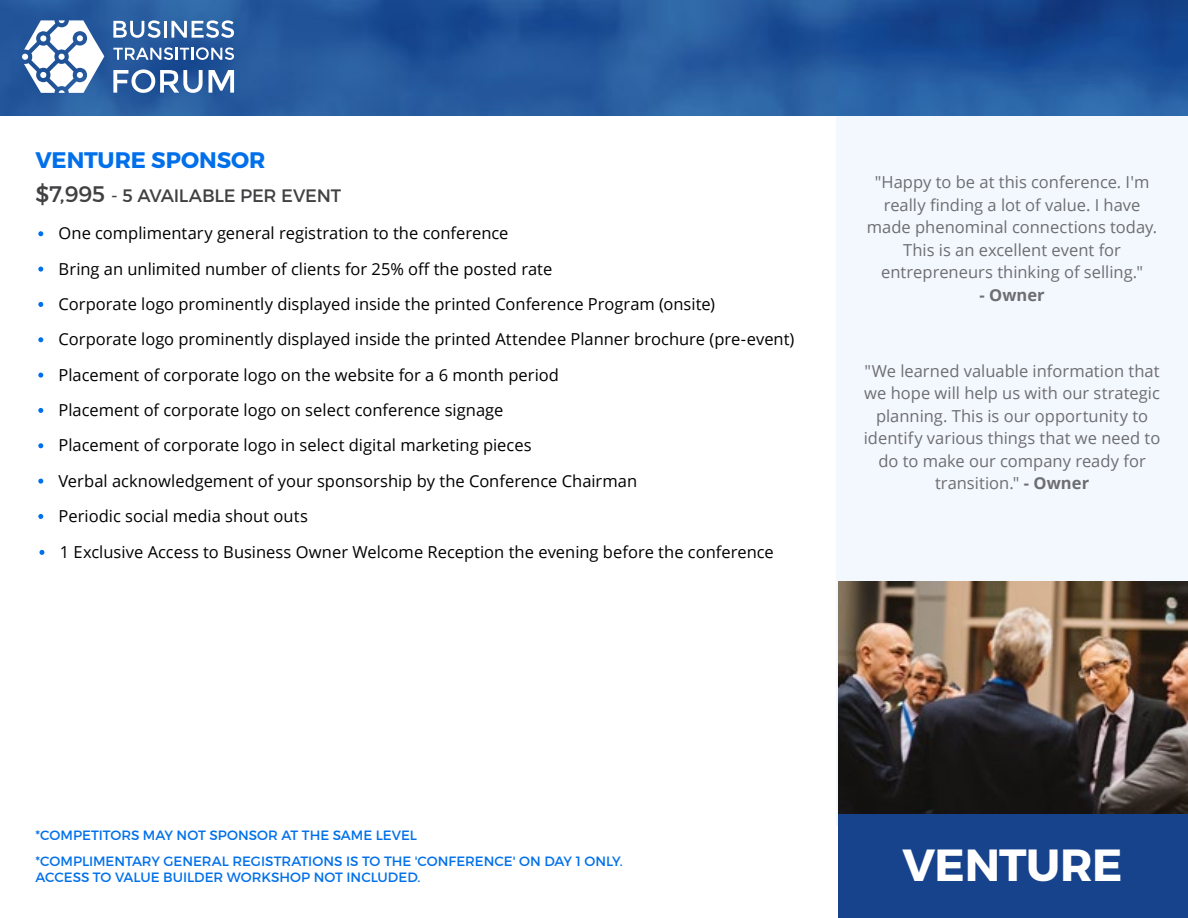
<style>
.page{position:relative;width:1188px;height:918px;background:#fff}
.page>*{position:absolute;margin:0;border:0;box-sizing:border-box;transform-origin:0 0}
.t1{font:700 45px "Montserrat";letter-spacing:-.015em;color:#fff}
.t2{font:700 22.5px "Montserrat";letter-spacing:-.005em;color:#0070ea}
.t3{font:18px "Montserrat";letter-spacing:-.015em;color:#414042}
.t4{font:16.5px/35.4px "Open Sans";color:#000}
.t5{font:16.5px/22.5px "Open Sans";color:#6d6e71;text-align:center}
.t6{font:700 16.5px "Open Sans";letter-spacing:.005em;color:#6d6e71}
.t7{font:13.5px/26.2px "Montserrat";color:#0070ea}
.s1{font-size:22.5px}
.s2{font-weight:700}
</style>
<div class="page">
<svg style="left:39px;top:550px;width:5px;height:5px"></svg>
<svg style="left:38px;top:231px;width:5px;height:5px"></svg>
<svg style="left:38px;top:267px;width:5px;height:5px"></svg>
<svg style="left:38px;top:302px;width:5px;height:5px"></svg>
<svg style="left:38px;top:337px;width:5px;height:5px"></svg>
<svg style="left:38px;top:373px;width:5px;height:5px"></svg>
<svg style="left:38px;top:408px;width:5px;height:5px"></svg>
<svg style="left:38px;top:443px;width:5px;height:5px"></svg>
<svg style="left:38px;top:479px;width:5px;height:5px"></svg>
<svg style="left:38px;top:514px;width:5px;height:5px"></svg>
<img style="left:0;top:0;width:1188px;height:116px">
<svg style="left:113px;top:20px;width:47px;height:18px"></svg>
<hr style="left:164px;top:21px;width:3px;height:17px;background:#fff">
<svg style="left:171px;top:20px;width:63px;height:18px"></svg>
<svg style="left:113px;top:47px;width:121px;height:13px"></svg>
<svg style="left:113px;top:69px;width:90px;height:24px"></svg>
<svg style="left:209px;top:70px;width:25px;height:23px"></svg>
<svg style="left:22px;top:20px;width:82px;height:73px"></svg>
<svg style="left:837px;top:23px;width:351px;height:803px;fill:#f3f8fe"></svg>
<div style="left:838px;top:814px;width:350px;height:104px;background:#16438c"></div>
<img style="left:838px;top:581px;width:350px;height:233px">
<h2 class="t2" style="left:35px;top:146px;width:231px">VENTURE SPONSOR</h2>
<p class="t3" style="left:35px;top:185px;width:307px"><span class="s1">$7,995</span> - 5 AVAILABLE PER EVENT</p>
<p class="t4" style="left:59px;top:215px;width:737px">One complimentary general registration to the conference<br>Bring an unlimited number of clients for 25% off the posted rate<br>Corporate logo prominently displayed inside the printed Conference Program (onsite)<br>Corporate logo prominently displayed inside the printed Attendee Planner brochure (pre-event)<br>Placement of corporate logo on the website for a 6 month period<br>Placement of corporate logo on select conference signage<br>Placement of corporate logo in select digital marketing pieces<br>Verbal acknowledgement of your sponsorship by the Conference Chairman<br>Periodic social media shout outs</p>
<p class="t4" style="left:60px;top:534px;width:716px">1 Exclusive Access to Business Owner Welcome Reception the evening before the conference</p>
<p class="t5" style="left:867px;top:171px;width:292px">"Happy to be at this conference. I'm really finding a lot of value. I have made phenominal connections today.<br>This is an excellent event for entrepreneurs thinking of selling."</p>
<p class="t6" style="left:979px;top:283px;width:67px">- Owner</p>
<p class="t5" style="left:864px;top:359px;width:298px">"We learned valuable information that we hope will help us with our strategic planning. This is our opportunity to identify various things that we need to do to make our company ready for transition." <span class="s2">- Owner</span></p>
<p class="t7" style="left:35px;top:822px;width:589px">*COMPETITORS MAY NOT SPONSOR AT THE SAME LEVEL<br>*COMPLIMENTARY GENERAL REGISTRATIONS IS TO THE 'CONFERENCE' ON DAY 1 ONLY.</p>
<p class="t7" style="left:35px;top:864px;width:387px">ACCESS TO VALUE BUILDER WORKSHOP NOT INCLUDED.</p>
<h1 class="t1" style="left:903px;top:837px;width:221px">VENTURE</h1>
</div>
